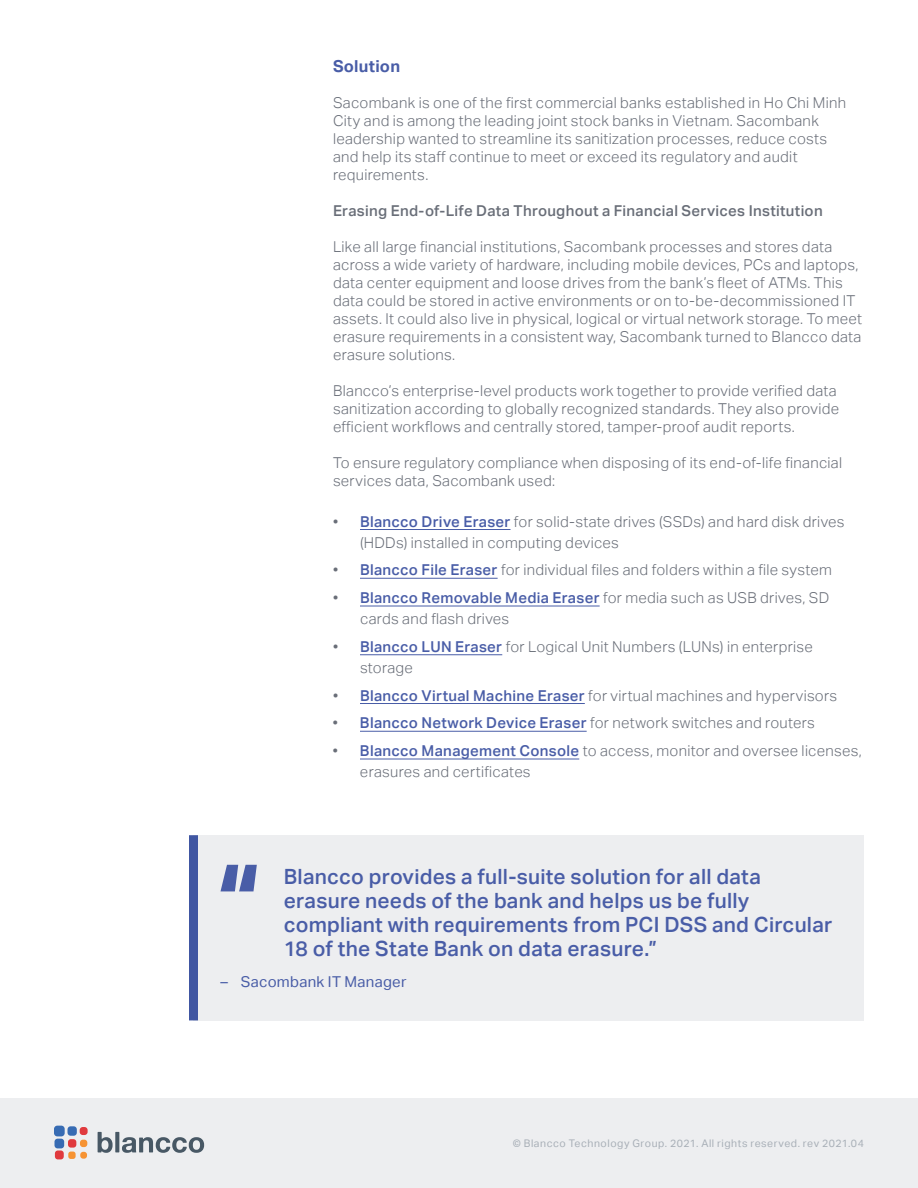
<style>
.page{position:relative;width:918px;height:1188px;background:#fff}
.page>*{position:absolute;margin:0;border:0;box-sizing:border-box;transform-origin:0 0}
.t1{font:500 21px/24px "Aktiv Grotesk";letter-spacing:.01em;color:#495da7}
.t2{font:700 16.5px "Aktiv Grotesk";letter-spacing:.015em;color:#495da7}
.t3{font:300 15px/18px "Aktiv Grotesk";letter-spacing:.02em;color:#696e78}
.t4{font:500 15px "Aktiv Grotesk";letter-spacing:.02em;color:#696e78}
.t5{font:15px "Aktiv Grotesk";letter-spacing:.02em;color:#495da7}
.t6{font:10.5px "Aktiv Grotesk";letter-spacing:.05em;color:#a8afb7}
.s1{font-weight:500;color:#495da7}
</style>
<div class="page">
<div style="left:0;top:1098px;width:918px;height:90px;background:#edeef0"></div>
<div style="left:68px;top:1152px;width:8px;height:7px;background:#f69333;border-radius:3px"></div>
<div style="left:80px;top:1152px;width:7px;height:7px;background:#f69333;border-radius:3px"></div>
<div style="left:80px;top:1140px;width:7px;height:7px;background:#f69333;border-radius:3px"></div>
<div style="left:55px;top:1139px;width:9px;height:9px;background:#376bb3;border-radius:3px"></div>
<div style="left:54px;top:1126px;width:11px;height:10px;background:#376bb3;border-radius:3px"></div>
<div style="left:68px;top:1126px;width:9px;height:10px;background:#376bb3;border-radius:3px"></div>
<div style="left:55px;top:1151px;width:9px;height:8px;background:#e03a3e;border-radius:3px"></div>
<div style="left:68px;top:1139px;width:8px;height:9px;background:#e03a3e;border-radius:3px"></div>
<div style="left:80px;top:1127px;width:8px;height:8px;background:#e03a3e;border-radius:3px"></div>
<svg style="left:98px;top:1132px;width:15px;height:21px"></svg>
<svg style="left:115px;top:1132px;width:4px;height:20px"></svg>
<svg style="left:122px;top:1137px;width:82px;height:16px"></svg>
<hr style="left:360px;top:529px;width:151px;height:1px;background:#495da7">
<hr style="left:360px;top:578px;width:138px;height:1px;background:#495da7">
<hr style="left:360px;top:606px;width:240px;height:1px;background:#495da7">
<hr style="left:360px;top:655px;width:142px;height:1px;background:#495da7">
<hr style="left:360px;top:703px;width:225px;height:1px;background:#495da7">
<hr style="left:360px;top:731px;width:227px;height:1px;background:#495da7">
<hr style="left:360px;top:759px;width:219px;height:1px;background:#495da7">
<div style="left:194px;top:835px;width:670px;height:185px;background:#edeef0"></div>
<div style="left:189px;top:835px;width:9px;height:185px;background:#4056a2"></div>
<svg style="left:220px;top:865px;width:37px;height:26px"></svg>
<p class="t2" style="left:333px;top:57px;width:69px">Solution</p>
<p class="t3" style="left:333px;top:94px;width:515px">Sacombank is one of the first commercial banks established in Ho Chi Minh City and is among the leading joint stock banks in Vietnam. Sacombank leadership wanted to streamline its sanitization processes, reduce costs and help its staff continue to meet or exceed its regulatory and audit requirements.</p>
<p class="t4" style="left:333px;top:202px;width:491px">Erasing End-of-Life Data Throughout a Financial Services Institution</p>
<p class="t3" style="left:333px;top:238px;width:531px">Like all large financial institutions, Sacombank processes and stores data across a wide variety of hardware, including mobile devices, PCs and laptops, data center equipment and loose drives from the bank’s fleet of ATMs. This data could be stored in active environments or on to-be-decommissioned IT assets. It could also live in physical, logical or virtual network storage. To meet erasure requirements in a consistent way, Sacombank turned to Blancco data erasure solutions.</p>
<p class="t3" style="left:333px;top:382px;width:508px">Blancco’s enterprise-level products work together to provide verified data sanitization according to globally recognized standards. They also provide efficient workflows and centrally stored, tamper-proof audit reports.</p>
<p class="t3" style="left:333px;top:454px;width:511px">To ensure regulatory compliance when disposing of its end-of-life financial services data, Sacombank used:</p>
<p class="t3" style="left:360px;top:511px;width:486px;line-height:21px;text-indent:-27px">• <span class="s1">Blancco Drive Eraser</span> for solid-state drives (SSDs) and hard disk drives (HDDs) installed in computing devices</p>
<p class="t3" style="left:333px;top:561px;width:500px">• <span class="s1">Blancco File Eraser</span> for individual files and folders within a file system</p>
<p class="t3" style="left:360px;top:587px;width:471px;line-height:21px;text-indent:-27px">• <span class="s1">Blancco Removable Media Eraser</span> for media such as USB drives, SD cards and flash drives</p>
<p class="t3" style="left:360px;top:636px;width:454px;line-height:21px;text-indent:-27px">• <span class="s1">Blancco LUN Eraser</span> for Logical Unit Numbers (LUNs) in enterprise storage</p>
<p class="t3" style="left:333px;top:686px;width:506px">• <span class="s1">Blancco Virtual Machine Eraser</span> for virtual machines and hypervisors</p>
<p class="t3" style="left:333px;top:714px;width:483px">• <span class="s1">Blancco Network Device Eraser</span> for network switches and routers</p>
<p class="t3" style="left:360px;top:740px;width:503px;line-height:21px;text-indent:-27px">• <span class="s1">Blancco Management Console</span> to access, monitor and oversee licenses, erasures and certificates</p>
<h1 class="t1" style="left:284px;top:865px;width:550px">Blancco provides a full-suite solution for all data erasure needs of the bank and helps us be fully compliant with requirements from PCI DSS and Circular 18 of the State Bank on data erasure.”</h1>
<p class="t5" style="left:220px;top:973px;width:188px">– Sacombank IT Manager</p>
<p class="t6" style="left:513px;top:1137px;width:353px">© Blancco Technology Group. 2021. All rights reserved. rev 2021.04</p>
</div>
